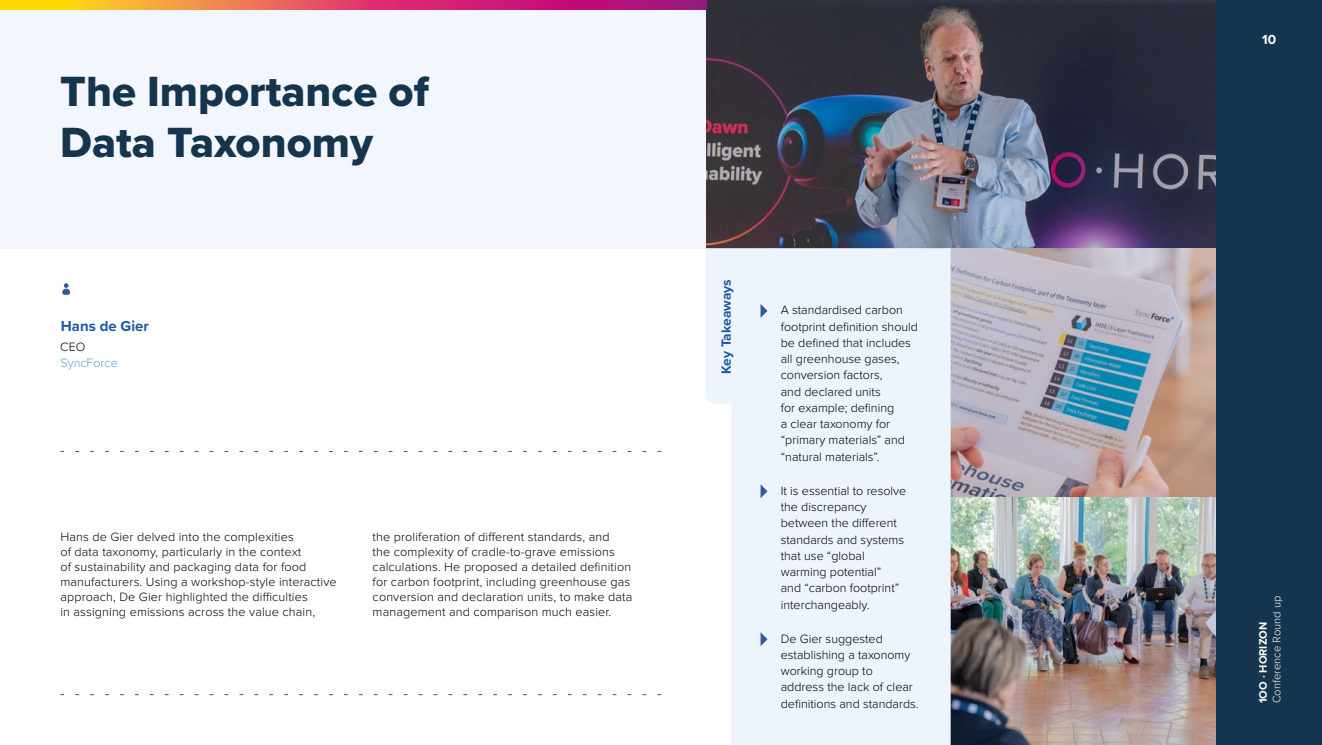
<style>
.page{position:relative;width:1322px;height:745px;background:#fff}
.page>*{position:absolute;margin:0;border:0;box-sizing:border-box;transform-origin:0 0}
.t1{font:43.75px/51.2px "Proxima Nova Extrabld";color:#14354d}
.t2{font:700 15px "Proxima Nova";color:#1c59a5}
.t3{font:700 13.75px "Proxima Nova";color:#1c59a5}
.t4{font:700 13.62px "Proxima Nova";color:#fff}
.t5{font:300 12.5px/16.2px "Proxima Nova";letter-spacing:.01em;color:#000}
.t6{font:300 12.5px "Proxima Nova";color:#5c9ed6}
.t7{font:300 11.25px "Proxima Nova";color:#fff}
.t8{font:700 11.25px "Proxima Nova";color:#fff}
</style>
<div class="page">
<img style="left:706px;top:0;width:510px;height:248px">
<img style="left:951px;top:248px;width:265px;height:496px">
<svg style="left:706px;top:248px;width:245px;height:496px;background:#edf4fa"></svg>
<div style="left:1216px;top:0;width:106px;height:744px;background:#14354d"></div>
<div style="left:0;top:10px;width:706px;height:238px;background:#f3f7fd"></div>
<svg style="left:0;top:0;width:706px;height:10px;background:#db5a59"></svg>
<svg style="left:60px;top:451px;width:601px;height:1px"></svg>
<svg style="left:60px;top:694px;width:601px;height:1px"></svg>
<svg style="left:62px;top:283px;width:8px;height:11px"></svg>
<svg style="left:760px;top:304px;width:7px;height:13px"></svg>
<svg style="left:760px;top:484px;width:7px;height:14px"></svg>
<svg style="left:760px;top:631px;width:7px;height:14px"></svg>
<h1 class="t1" style="left:60px;top:65px;width:370px">The Importance of<br>Data Taxonomy</h1>
<p class="t2" style="left:61px;top:315px;width:90px">Hans de Gier</p>
<p class="t5" style="left:60px;top:338px;width:27px">CEO</p>
<p class="t6" style="left:60px;top:355px;width:59px">SyncForce</p>
<p class="t5" style="left:60px;top:528px;width:278px;line-height:15px">Hans de Gier delved into the complexities<br>of data taxonomy, particularly in the context<br>of sustainability and packaging data for food manufacturers. Using a workshop-style interactive approach, De Gier highlighted the difficulties<br>in assigning emissions across the value chain,</p>
<p class="t5" style="left:373px;top:528px;width:261px;line-height:15px">the proliferation of different standards, and<br>the complexity of cradle-to-grave emissions calculations. He proposed a detailed definition for carbon footprint, including greenhouse gas conversion and declaration units, to make data management and comparison much easier.</p>
<p class="t3" style="left:716px;top:374px;width:96px;rotate:-90deg">Key Takeaways</p>
<p class="t5" style="left:781px;top:302px;width:139px">A standardised carbon footprint definition should be defined that includes all greenhouse gases, conversion factors,<br>and declared units<br>for example; defining<br>a clear taxonomy for “primary materials” and “natural materials”.</p>
<p class="t5" style="left:781px;top:482px;width:127px">It is essential to resolve the discrepancy between the different standards and systems that use “global warming potential”<br>and “carbon footprint” interchangeably.</p>
<p class="t5" style="left:781px;top:630px;width:139px">De Gier suggested establishing a taxonomy working group to address the lack of clear definitions and standards.</p>
<p class="t4" style="left:1262px;top:29px;width:16px">10</p>
<p class="t7" style="left:1270px;top:702px;width:108px;rotate:-90deg">Conference Round up</p>
<p class="t8" style="left:1254px;top:702px;width:82px;rotate:-90deg">1OO · HORIZON</p>
</div>
